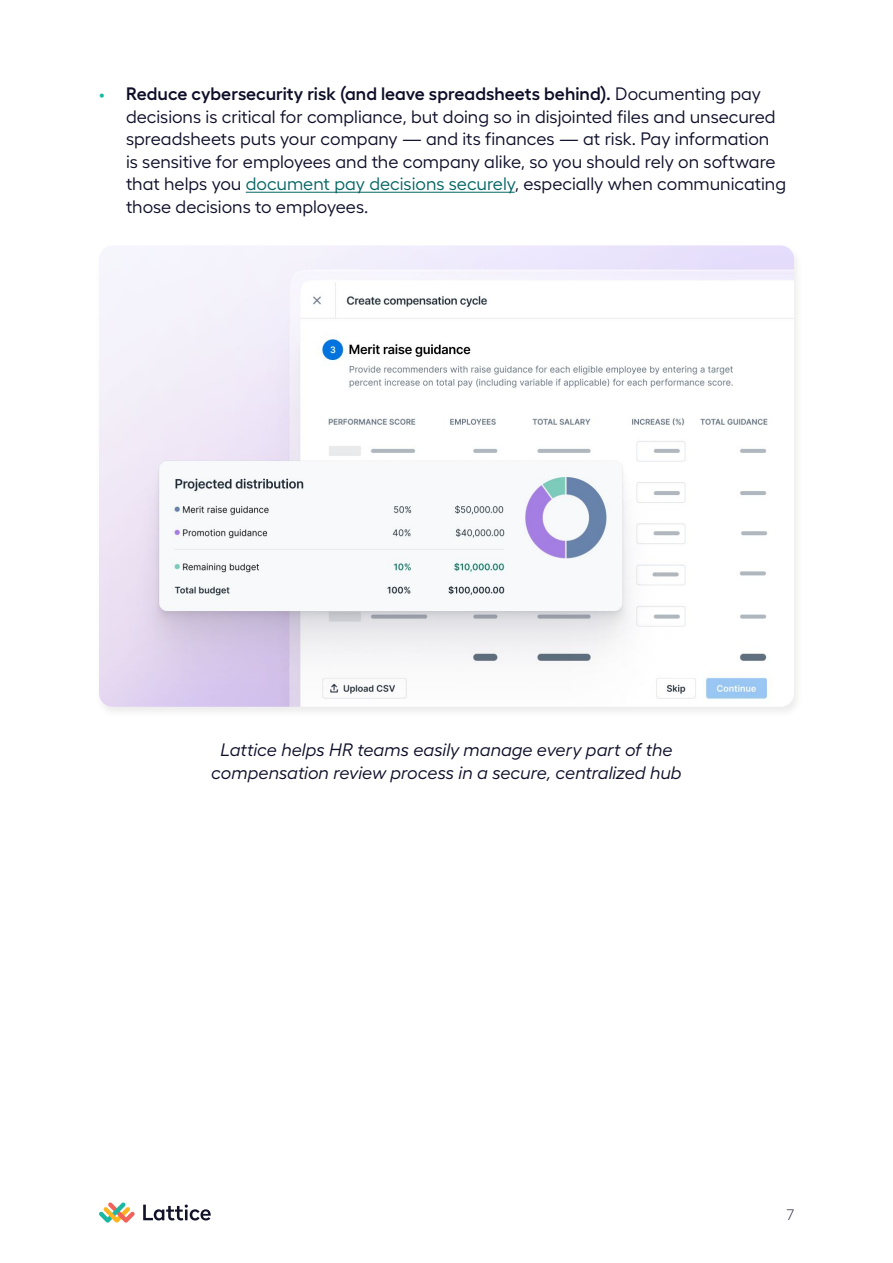
<style>
.page{position:relative;width:893px;height:1263px;background:#fff}
.page>*{position:absolute;margin:0;border:0;box-sizing:border-box;transform-origin:0 0}
.t1{font:18px/22.5px "Hellix";color:#0e0e29}
.t2{font:italic 18px/22.5px "Hellix";color:#0e0e29;text-align:center}
.t3{font:300 15px "Hellix";color:#0e0e29}
.s1{color:#16b8a2}
.s2{font-weight:600}
.s3{color:#046663}
</style>
<div class="page">
<svg style="left:143px;top:1204px;width:68px;height:16px"></svg>
<svg style="left:99px;top:1202px;width:36px;height:21px"></svg>
<hr style="left:246px;top:192px;width:269px;height:1px;background:#046663">
<div style="left:96px;top:244px;width:707px;height:474px;background:#f7f7f7"></div>
<img style="left:99px;top:245px;width:695px;height:462px">
<p class="t1" style="left:126px;top:81px;width:662px;text-indent:-27px"><span class="s1">•</span> <span class="s2">Reduce cybersecurity risk (and leave spreadsheets behind).</span> Documenting pay decisions is critical for compliance, but doing so in disjointed files and unsecured spreadsheets puts your company — and its finances — at risk. Pay information<br>is sensitive for employees and the company alike, so you should rely on software that helps you <span class="s3">document pay decisions securely</span>, especially when communicating those decisions to employees.</p>
<p class="t2" style="left:211px;top:737px;width:472px">Lattice helps HR teams easily manage every part of the compensation review process in a secure, centralized hub</p>
<p class="t3" style="left:787px;top:1204px;width:9px">7</p>
</div>
